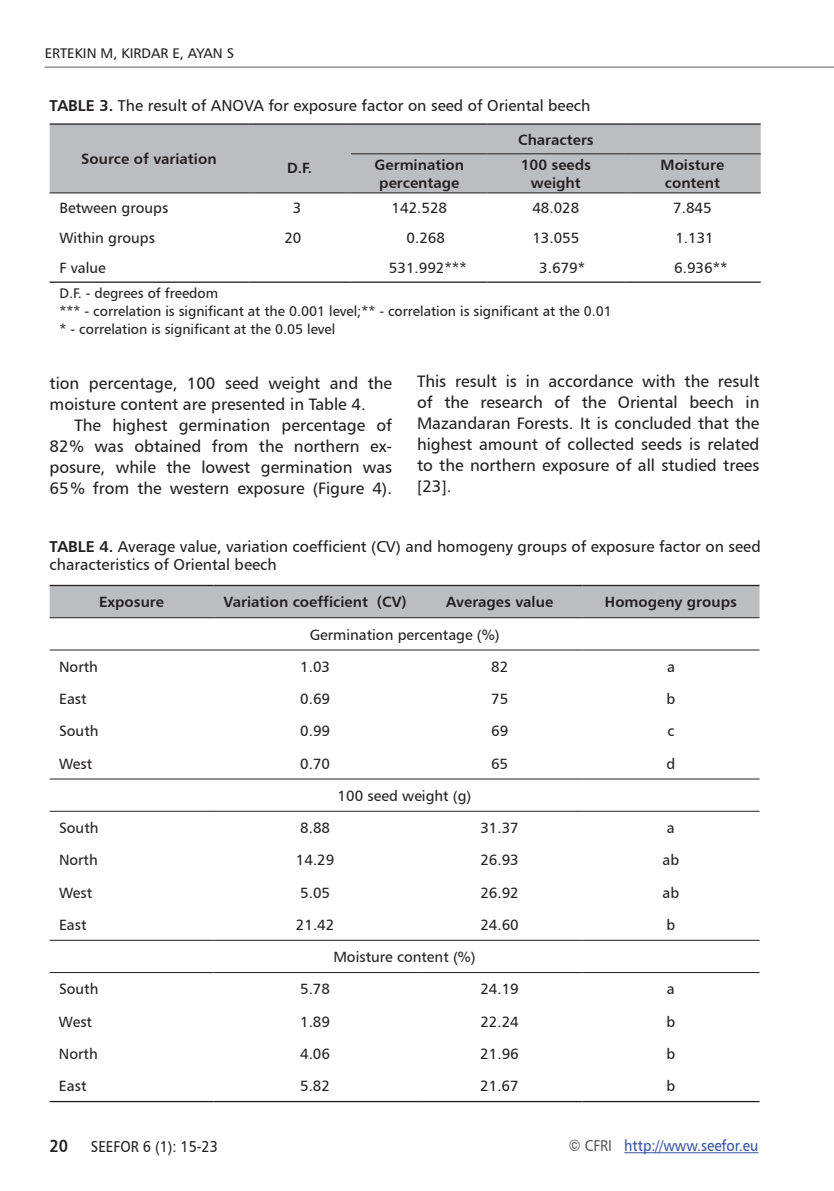
<style>
.page{position:relative;width:834px;height:1191px;background:#fff}
.page>*{position:absolute;margin:0;border:0;box-sizing:border-box;transform-origin:0 0}
.t1{font:17.5px "Humanist 777 BT Bold B";color:#231f20;scale:.9 1}
.t2{font:16.62px/21px "Humanist 777 BT Roman B";color:#231f20;text-align:justify}
.t3{font:15.75px/17.5px "Humanist 777 BT Roman B";color:#231f20}
.t4{font:15.75px "Humanist 777 BT Roman B";color:#3853a3;scale:.9 1}
.t5{font:15.75px "Humanist 777 BT Roman B";color:#231f20;scale:.9 1}
.t6{font:14.88px "Humanist 777 BT Roman B";color:#231f20}
.t7{font:14.88px/17.8px "Humanist 777 BT Bold B";color:#231f20;text-align:center}
.t8{font:14px/17.8px "Humanist 777 BT Roman B";color:#231f20}
.s1{font-family:"Humanist 777 BT Bold B"}
.s2{color:#57585a}
</style>
<div class="page">
<hr style="left:45px;top:67px;width:788px;height:1px;background:#808285">
<hr style="left:624px;top:1152px;width:134px;height:1px;background:#3853a3">
<div style="left:50px;top:586px;width:709px;height:31px;background:#bcbdc0"></div>
<svg style="left:50px;top:618px;width:709px;height:483px"></svg>
<hr style="left:50px;top:585px;width:163px;height:1px;background:#231f20">
<hr style="left:213px;top:585px;width:204px;height:1px;background:#231f20">
<hr style="left:417px;top:585px;width:165px;height:1px;background:#231f20">
<hr style="left:582px;top:585px;width:177px;height:1px;background:#231f20">
<hr style="left:50px;top:617px;width:163px;height:1px;background:#231f20">
<hr style="left:213px;top:617px;width:204px;height:1px;background:#231f20">
<hr style="left:417px;top:617px;width:165px;height:1px;background:#231f20">
<hr style="left:582px;top:617px;width:177px;height:1px;background:#231f20">
<hr style="left:50px;top:649px;width:163px;height:1px;background:#231f20">
<hr style="left:213px;top:649px;width:204px;height:1px;background:#231f20">
<hr style="left:417px;top:649px;width:165px;height:1px;background:#231f20">
<hr style="left:582px;top:649px;width:177px;height:1px;background:#231f20">
<hr style="left:50px;top:778px;width:163px;height:1px;background:#231f20">
<hr style="left:213px;top:778px;width:204px;height:1px;background:#231f20">
<hr style="left:417px;top:778px;width:165px;height:1px;background:#231f20">
<hr style="left:582px;top:778px;width:177px;height:1px;background:#231f20">
<hr style="left:50px;top:811px;width:163px;height:1px;background:#231f20">
<hr style="left:213px;top:811px;width:204px;height:1px;background:#231f20">
<hr style="left:417px;top:811px;width:165px;height:1px;background:#231f20">
<hr style="left:582px;top:811px;width:177px;height:1px;background:#231f20">
<hr style="left:50px;top:940px;width:163px;height:1px;background:#231f20">
<hr style="left:213px;top:940px;width:204px;height:1px;background:#231f20">
<hr style="left:417px;top:940px;width:165px;height:1px;background:#231f20">
<hr style="left:582px;top:940px;width:177px;height:1px;background:#231f20">
<hr style="left:50px;top:972px;width:163px;height:1px;background:#231f20">
<hr style="left:213px;top:972px;width:204px;height:1px;background:#231f20">
<hr style="left:417px;top:972px;width:165px;height:1px;background:#231f20">
<hr style="left:582px;top:972px;width:177px;height:1px;background:#231f20">
<hr style="left:50px;top:1101px;width:163px;height:1px;background:#231f20">
<hr style="left:213px;top:1101px;width:204px;height:1px;background:#231f20">
<hr style="left:417px;top:1101px;width:165px;height:1px;background:#231f20">
<hr style="left:582px;top:1101px;width:177px;height:1px;background:#231f20">
<div style="left:50px;top:125px;width:710px;height:68px;background:#bcbdc0"></div>
<hr style="left:50px;top:123px;width:198px;height:2px;background:#231f20">
<hr style="left:248px;top:123px;width:103px;height:2px;background:#231f20">
<hr style="left:351px;top:123px;width:136px;height:2px;background:#231f20">
<hr style="left:487px;top:123px;width:137px;height:2px;background:#231f20">
<hr style="left:624px;top:123px;width:136px;height:2px;background:#231f20">
<hr style="left:351px;top:153px;width:136px;height:1px;background:#231f20">
<hr style="left:487px;top:153px;width:137px;height:1px;background:#231f20">
<hr style="left:624px;top:153px;width:136px;height:1px;background:#231f20">
<hr style="left:50px;top:193px;width:198px;height:1px;background:#231f20">
<hr style="left:248px;top:193px;width:103px;height:1px;background:#231f20">
<hr style="left:351px;top:193px;width:136px;height:1px;background:#231f20">
<hr style="left:487px;top:193px;width:137px;height:1px;background:#231f20">
<hr style="left:624px;top:193px;width:136px;height:1px;background:#231f20">
<hr style="left:50px;top:281px;width:198px;height:2px;background:#231f20">
<hr style="left:248px;top:281px;width:103px;height:2px;background:#231f20">
<hr style="left:351px;top:281px;width:136px;height:2px;background:#231f20">
<hr style="left:487px;top:281px;width:137px;height:2px;background:#231f20">
<hr style="left:624px;top:281px;width:136px;height:2px;background:#231f20">
<p class="t8" style="left:45px;top:44px;width:191px">ERTEKIN M, KIRDAR E, AYAN S</p>
<p class="t3" style="left:50px;top:97px;width:542px"><span class="s1">TABLE 3.</span> The result of ANOVA for exposure factor on seed of Oriental beech</p>
<p class="t7" style="left:81px;top:150px;width:137px">Source of variation</p>
<p class="t7" style="left:287px;top:159px;width:26px">D.F.</p>
<p class="t7" style="left:518px;top:130px;width:77px">Characters</p>
<p class="t7" style="left:374px;top:156px;width:91px">Germination percentage</p>
<p class="t7" style="left:520px;top:156px;width:72px">100 seeds weight</p>
<p class="t7" style="left:660px;top:156px;width:65px;text-align:left">Moisture content</p>
<p class="t6" style="left:59px;top:199px;width:110px">Between groups</p>
<p class="t6" style="left:293px;top:199px;width:10px">3</p>
<p class="t6" style="left:391px;top:199px;width:57px">142.528</p>
<p class="t6" style="left:532px;top:199px;width:48px">48.028</p>
<p class="t6" style="left:673px;top:199px;width:40px">7.845</p>
<p class="t6" style="left:59px;top:229px;width:97px">Within groups</p>
<p class="t6" style="left:284px;top:229px;width:19px">20</p>
<p class="t6" style="left:406px;top:229px;width:40px">0.268</p>
<p class="t6" style="left:532px;top:229px;width:48px">13.055</p>
<p class="t6" style="left:675px;top:229px;width:40px">1.131</p>
<p class="t6" style="left:59px;top:258px;width:48px">F value</p>
<p class="t6" style="left:389px;top:258px;width:79px">531.992***</p>
<p class="t6" style="left:539px;top:258px;width:47px">3.679*</p>
<p class="t6" style="left:674px;top:258px;width:55px">6.936**</p>
<p class="t8" style="left:59px;top:284px;width:554px">D.F. - degrees of freedom<br>*** - correlation is significant at the 0.001 level;** - correlation is significant at the 0.01 * - correlation is significant at the 0.05 level</p>
<p class="t2" style="left:50px;top:372px;width:344px">tion percentage, 100 seed weight and the moisture content are presented in Table 4.</p>
<p class="t2" style="left:50px;top:414px;width:344px;text-indent:25px">The highest germination percentage of 82% was obtained from the northern ex&shy;posure, while the lowest germination was 65% from the western exposure (Figure 4).</p>
<p class="t2" style="left:417px;top:370px;width:344px">This result is in accordance with the result of the research of the Oriental beech in Mazandaran Forests. It is concluded that the highest amount of collected seeds is related to the northern exposure of all studied trees [23].</p>
<p class="t3" style="left:50px;top:537px;width:712px"><span class="s1">TABLE 4.</span> Average value, variation coefficient (CV) and homogeny groups of exposure factor on seed characteristics of Oriental beech</p>
<p class="t7" style="left:99px;top:593px;width:66px">Exposure</p>
<p class="t7" style="left:223px;top:593px;width:185px">Variation coefficient (CV)</p>
<p class="t7" style="left:446px;top:593px;width:108px">Averages value</p>
<p class="t7" style="left:605px;top:593px;width:133px">Homogeny groups</p>
<p class="t6" style="left:309px;top:625px;width:191px">Germination percentage (%)</p>
<p class="t6" style="left:59px;top:657px;width:40px">North</p>
<p class="t6" style="left:300px;top:657px;width:31px">1.03</p>
<p class="t6" style="left:491px;top:657px;width:19px">82</p>
<p class="t6" style="left:667px;top:657px;width:9px">a</p>
<p class="t6" style="left:59px;top:689px;width:29px">East</p>
<p class="t6" style="left:300px;top:689px;width:31px">0.69</p>
<p class="t6" style="left:491px;top:689px;width:19px">75</p>
<p class="t6" style="left:666px;top:689px;width:10px">b</p>
<p class="t6" style="left:59px;top:722px;width:41px">South</p>
<p class="t6" style="left:300px;top:722px;width:31px">0.99</p>
<p class="t6" style="left:491px;top:722px;width:19px">69</p>
<p class="t6" style="left:667px;top:722px;width:8px">c</p>
<p class="t6" style="left:59px;top:754px;width:35px">West</p>
<p class="t6" style="left:300px;top:754px;width:31px">0.70</p>
<p class="t6" style="left:491px;top:754px;width:19px">65</p>
<p class="t6" style="left:666px;top:754px;width:10px">d</p>
<p class="t6" style="left:337px;top:786px;width:135px">100 seed weight (g)</p>
<p class="t6" style="left:59px;top:818px;width:41px">South</p>
<p class="t6" style="left:300px;top:818px;width:31px">8.88</p>
<p class="t6" style="left:480px;top:818px;width:40px">31.37</p>
<p class="t6" style="left:666px;top:818px;width:9px">a</p>
<p class="t6" style="left:59px;top:851px;width:40px">North</p>
<p class="t6" style="left:296px;top:851px;width:40px">14.29</p>
<p class="t6" style="left:480px;top:851px;width:40px">26.93</p>
<p class="t6" style="left:662px;top:851px;width:18px">ab</p>
<p class="t6" style="left:59px;top:883px;width:35px">West</p>
<p class="t6" style="left:300px;top:883px;width:31px">5.05</p>
<p class="t6" style="left:480px;top:883px;width:40px">26.92</p>
<p class="t6" style="left:662px;top:883px;width:18px">ab</p>
<p class="t6" style="left:59px;top:915px;width:29px">East</p>
<p class="t6" style="left:296px;top:915px;width:40px">21.42</p>
<p class="t6" style="left:480px;top:915px;width:40px">24.60</p>
<p class="t6" style="left:666px;top:915px;width:10px">b</p>
<p class="t6" style="left:333px;top:947px;width:144px">Moisture content (%)</p>
<p class="t6" style="left:59px;top:980px;width:41px">South</p>
<p class="t6" style="left:300px;top:980px;width:31px">5.78</p>
<p class="t6" style="left:480px;top:980px;width:40px">24.19</p>
<p class="t6" style="left:666px;top:980px;width:9px">a</p>
<p class="t6" style="left:59px;top:1012px;width:35px">West</p>
<p class="t6" style="left:300px;top:1012px;width:31px">1.89</p>
<p class="t6" style="left:480px;top:1012px;width:40px">22.24</p>
<p class="t6" style="left:666px;top:1012px;width:10px">b</p>
<p class="t6" style="left:59px;top:1044px;width:40px">North</p>
<p class="t6" style="left:300px;top:1044px;width:31px">4.06</p>
<p class="t6" style="left:480px;top:1044px;width:40px">21.96</p>
<p class="t6" style="left:666px;top:1044px;width:10px">b</p>
<p class="t6" style="left:59px;top:1076px;width:29px">East</p>
<p class="t6" style="left:300px;top:1076px;width:31px">5.82</p>
<p class="t6" style="left:480px;top:1076px;width:40px">21.67</p>
<p class="t6" style="left:666px;top:1076px;width:10px">b</p>
<p class="t1" style="left:50px;top:1135px;width:22px">20</p>
<p class="t5" style="left:91px;top:1137px;width:142px">SEEFOR 6 (1): 15-23</p>
<p class="t4" style="left:568px;top:1135px;width:212px"><span class="s2">© CFRI</span> http://www.seefor.eu</p>
</div>
